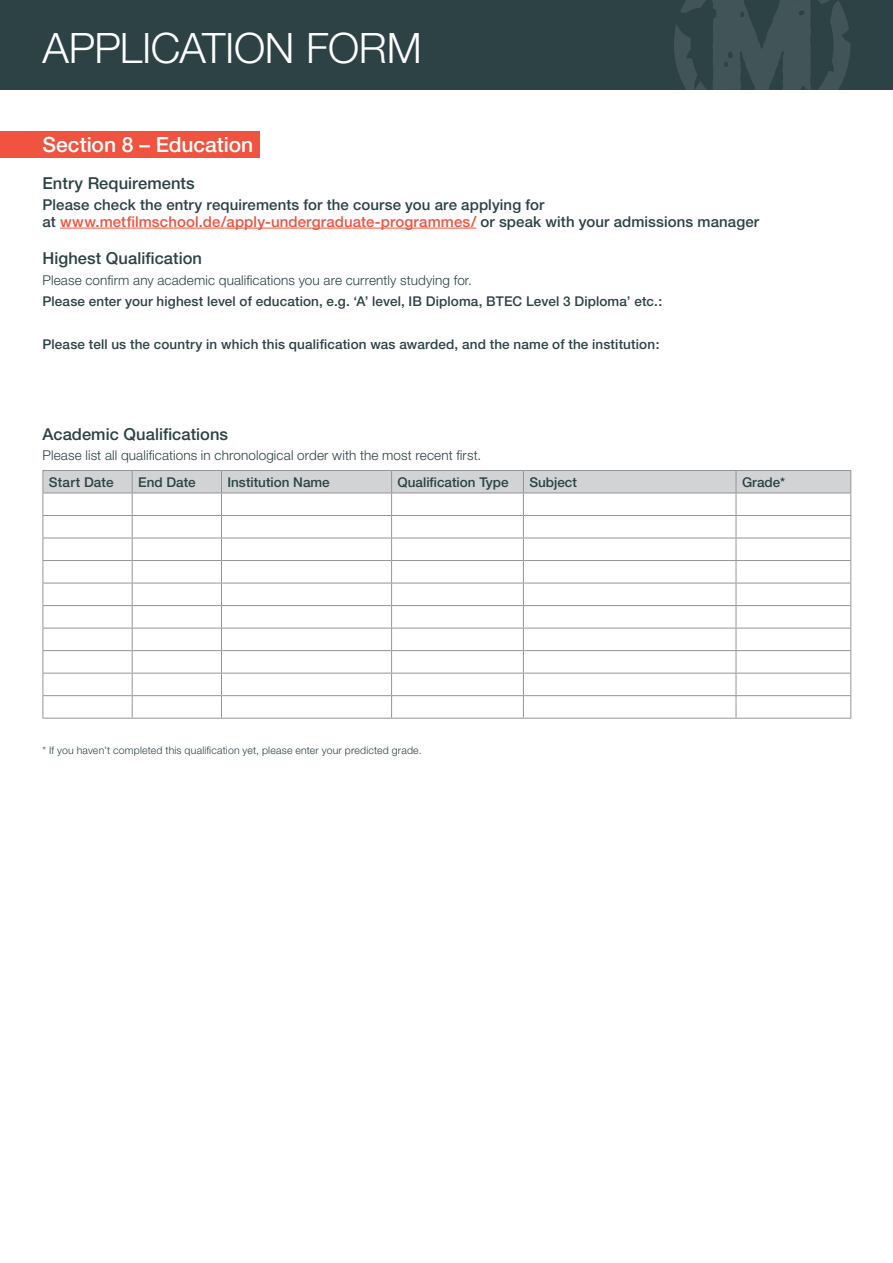
<style>
.page{position:relative;width:893px;height:1263px;background:#fff}
.page>*{position:absolute;margin:0;border:0;box-sizing:border-box;transform-origin:0 0}
.t1{font:300 42px "Helvetica Neue";letter-spacing:-.01em;color:#fff}
.t2{font:500 21px "Helvetica Neue";color:#fff}
.t3{font:500 16.5px "Helvetica Neue";letter-spacing:.005em;color:#2d4245}
.t4{font:500 15px/16.5px "Helvetica Neue";letter-spacing:.005em;color:#2d4245}
.t5{font:500 13.5px "Helvetica Neue";letter-spacing:.01em;color:#2d4245}
.t6{font:300 13.5px "Helvetica Neue";letter-spacing:.01em;color:#2d4245}
.t7{font:300 10.5px "Helvetica Neue";letter-spacing:.02em;color:#2d4245}
.s1{color:#f0533f}
</style>
<div class="page">
<div style="left:0;top:0;width:893px;height:89px;background:#2d4245"></div>
<svg style="left:674px;top:0;width:176px;height:90px"></svg>
<div style="left:0;top:132px;width:260px;height:26px;background:#f0533f"></div>
<hr style="left:60px;top:228px;width:416px;height:1px;background:#f0533f">
<svg style="left:43px;top:470px;width:808px;height:248px"></svg>
<hr style="left:43px;top:718px;width:89px;height:1px;background:#939598">
<hr style="left:132px;top:718px;width:89px;height:1px;background:#939598">
<hr style="left:221px;top:718px;width:171px;height:1px;background:#939598">
<hr style="left:392px;top:718px;width:131px;height:1px;background:#939598">
<hr style="left:523px;top:718px;width:213px;height:1px;background:#939598">
<hr style="left:736px;top:718px;width:115px;height:1px;background:#939598">
<h1 class="t1" style="left:43px;top:22px;width:381px">APPLICATION FORM</h1>
<h2 class="t2" style="left:43px;top:132px;width:212px">Section 8 – Education</h2>
<p class="t3" style="left:43px;top:174px;width:154px">Entry Requirements</p>
<p class="t4" style="left:43px;top:196px;width:718px">Please check the entry requirements for the course you are applying for<br>at <span class="s1">www.metfilmschool.de/apply-undergraduate-programmes/</span> or speak with your admissions manager</p>
<p class="t3" style="left:43px;top:249px;width:161px">Highest Qualification</p>
<p class="t6" style="left:43px;top:272px;width:431px">Please confirm any academic qualifications you are currently studying for.</p>
<p class="t5" style="left:43px;top:293px;width:621px">Please enter your highest level of education, e.g. ‘A’ level, IB Diploma, BTEC Level 3 Diploma’ etc.:</p>
<p class="t5" style="left:43px;top:337px;width:618px">Please tell us the country in which this qualification was awarded, and the name of the institution:</p>
<p class="t3" style="left:43px;top:424px;width:187px">Academic Qualifications</p>
<p class="t6" style="left:43px;top:447px;width:440px">Please list all qualifications in chronological order with the most recent first.</p>
<p class="t5" style="left:49px;top:474px;width:66px">Start Date</p>
<p class="t5" style="left:138px;top:474px;width:59px">End Date</p>
<p class="t5" style="left:227px;top:474px;width:104px">Institution Name</p>
<p class="t5" style="left:398px;top:474px;width:113px">Qualification Type</p>
<p class="t5" style="left:529px;top:474px;width:49px">Subject</p>
<p class="t5" style="left:742px;top:474px;width:45px">Grade*</p>
<p class="t7" style="left:43px;top:743px;width:381px">* If you haven’t completed this qualification yet, please enter your predicted grade.</p>
</div>
